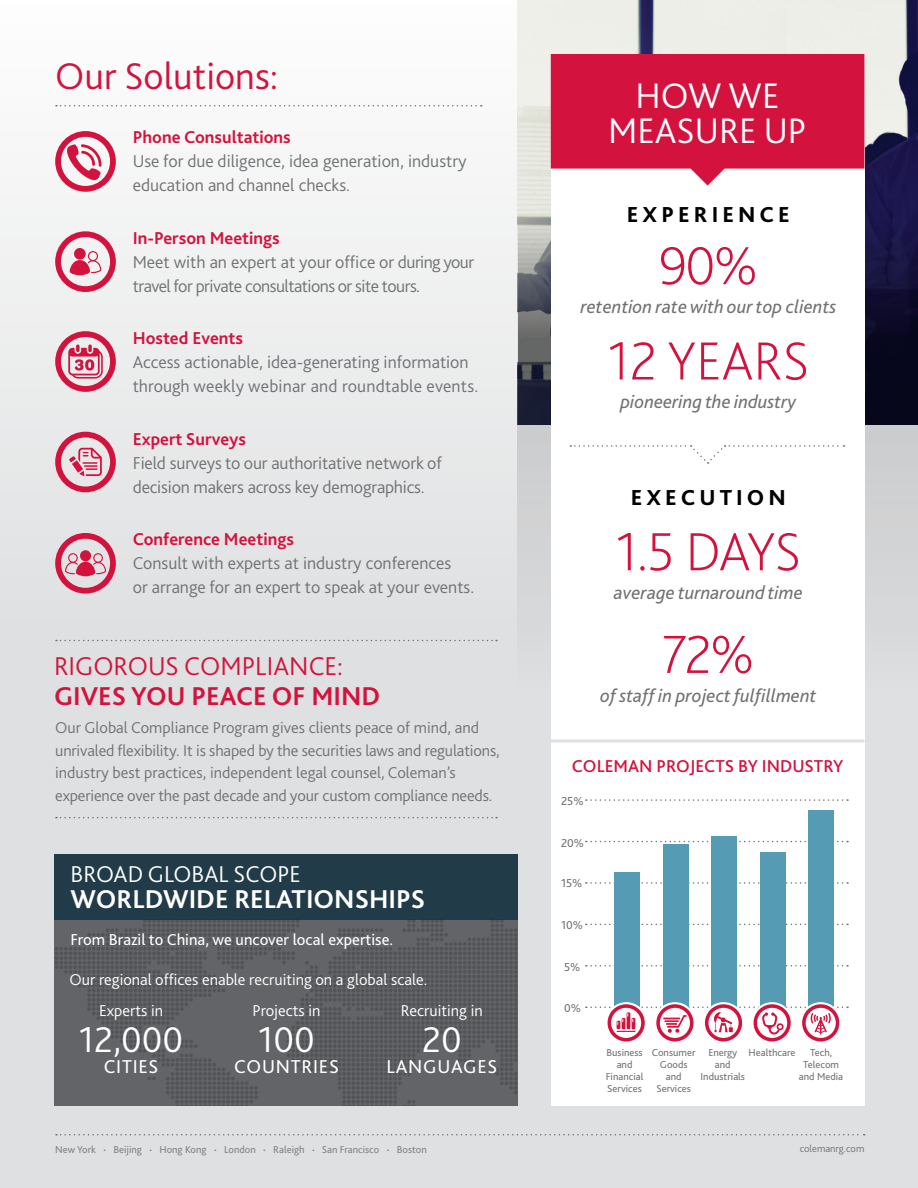
<style>
.page{position:relative;width:918px;height:1188px;background:#fff}
.page>*{position:absolute;margin:0;border:0;box-sizing:border-box;transform-origin:0 0}
.t1{font:200 56.1px "Bliss 2";letter-spacing:-.01em;color:#d3133e}
.t2{font:300 39px "Bliss 2";color:#d3133e}
.t3{font:300 37.5px "Bliss 2";color:#fff}
.t4{font:300 37.05px/34.7px "Bliss 2";color:#fff;text-align:center}
.t5{font:700 27px "Bliss 2";color:#fff}
.t6{font:300 27px "Bliss 2";color:#d3133e}
.t7{font:700 27px "Bliss 2";color:#d3133e}
.t8{font:300 24px "Bliss 2";color:#fff}
.t9{font:800 22.65px "Bliss 2";letter-spacing:.18em;color:#000}
.t10{font:19.5px "Bliss 2";letter-spacing:.04em;color:#fff}
.t11{font:italic 19.35px "Bliss 2";color:#717275}
.t12{font:300 18px/24px "Bliss 2";color:#717275}
.t13{font:300 18px/24px "Bliss 2";letter-spacing:-.03em;color:#717275}
.t14{font:700 18px "Bliss 2";color:#d3133e}
.t15{font:500 18px "Bliss 2";color:#d3133e}
.t16{font:300 16.5px/22.5px "Bliss 2";letter-spacing:-.01em;color:#717275}
.t17{font:300 16.5px "Bliss 2";color:#fff}
.t18{font:16.5px "Bliss 2";color:#fff}
.t19{font:12px "Bliss 2";color:#717275}
.t20{font:10.5px/12px "Bliss 2";color:#717275;text-align:center}
.t21{font:10.5px "Bliss 2";color:#808285}
.t22{font:300 10.5px "Bliss 2";color:#717275}
.s1{font-size:15px}
</style>
<div class="page">
<div style="left:0;top:0;width:918px;height:1188px;background:linear-gradient(to bottom,#f7f7f7,#d8d9da)"></div>
<div style="left:518px;top:424px;width:400px;height:265px;background:#d3d4d6"></div>
<div style="left:54px;top:854px;width:464px;height:251px;background:linear-gradient(to right,#5f6164,#5c5e61)"></div>
<div style="left:54px;top:854px;width:464px;height:65px;background:#213c48"></div>
<img style="left:518px;top:0;width:400px;height:213px">
<svg style="left:56px;top:640px;width:441px;height:1px"></svg>
<svg style="left:56px;top:817px;width:441px;height:1px"></svg>
<svg style="left:56px;top:1134px;width:809px;height:2px"></svg>
<svg style="left:56px;top:105px;width:426px;height:1px"></svg>
<svg style="left:55px;top:231px;width:61px;height:61px"></svg>
<svg style="left:55px;top:533px;width:61px;height:61px"></svg>
<svg style="left:55px;top:432px;width:61px;height:60px"></svg>
<svg style="left:55px;top:331px;width:61px;height:61px"></svg>
<svg style="left:518px;top:213px;width:400px;height:211px"></svg>
<div style="left:551px;top:54px;width:313px;height:1051px;background:#fff"></div>
<svg style="left:586px;top:882px;width:262px;height:2px"></svg>
<svg style="left:586px;top:965px;width:262px;height:2px"></svg>
<svg style="left:586px;top:841px;width:262px;height:1px"></svg>
<svg style="left:586px;top:924px;width:262px;height:1px"></svg>
<svg style="left:586px;top:799px;width:262px;height:2px"></svg>
<div style="left:614px;top:873px;width:26px;height:139px;background:#569bb4"></div>
<svg style="left:606px;top:1002px;width:41px;height:42px"></svg>
<div style="left:663px;top:844px;width:26px;height:168px;background:#569bb4"></div>
<svg style="left:654px;top:1002px;width:42px;height:42px"></svg>
<div style="left:711px;top:836px;width:25px;height:176px;background:#569bb4"></div>
<svg style="left:703px;top:1002px;width:41px;height:42px"></svg>
<div style="left:760px;top:852px;width:25px;height:160px;background:#569bb4"></div>
<svg style="left:751px;top:1002px;width:42px;height:42px"></svg>
<div style="left:808px;top:810px;width:26px;height:202px;background:#569bb4"></div>
<svg style="left:800px;top:1002px;width:41px;height:42px"></svg>
<svg style="left:586px;top:1004px;width:262px;height:37px"></svg>
<hr style="left:551px;top:740px;width:313px;height:2px;background:#dfe0e1">
<svg style="left:55px;top:131px;width:61px;height:61px"></svg>
<svg style="left:551px;top:54px;width:313px;height:132px"></svg>
<svg style="left:570px;top:445px;width:274px;height:19px"></svg>
<h2 class="t2" style="left:55px;top:52px;width:225px">Our Solutions:</h2>
<p class="t14" style="left:133px;top:126px;width:160px">Phone Consultations</p>
<p class="t12" style="left:133px;top:149px;width:335px">Use for due diligence, idea generation, industry education and channel checks.</p>
<p class="t14" style="left:133px;top:227px;width:149px">In-Person Meetings</p>
<p class="t13" style="left:133px;top:249px;width:343px">Meet with an expert at your office or during your travel for private consultations or site tours.</p>
<p class="t14" style="left:133px;top:327px;width:112px">Hosted Events</p>
<p class="t12" style="left:133px;top:350px;width:347px">Access actionable, idea-generating information through weekly webinar and roundtable events.</p>
<p class="t14" style="left:133px;top:428px;width:115px">Expert Surveys</p>
<p class="t12" style="left:133px;top:450px;width:311px">Field surveys to our authoritative network of decision makers across key demographics.</p>
<p class="t14" style="left:133px;top:528px;width:163px">Conference Meetings</p>
<p class="t12" style="left:133px;top:551px;width:343px">Consult with experts at industry conferences<br>or arrange for an expert to speak at your events.</p>
<h3 class="t6" style="left:54px;top:649px;width:291px">RIGOROUS COMPLIANCE:</h3>
<h3 class="t7" style="left:54px;top:679px;width:328px">GIVES YOU PEACE OF MIND</h3>
<p class="t16" style="left:55px;top:716px;width:446px">Our Global Compliance Program gives clients peace of mind, and unrivaled flexibility. It is shaped by the securities laws and regulations, industry best practices, independent legal counsel, Coleman’s experience over the past decade and your custom compliance needs.</p>
<h3 class="t8" style="left:71px;top:859px;width:232px">BROAD GLOBAL SCOPE</h3>
<h3 class="t5" style="left:71px;top:882px;width:356px">WORLDWIDE RELATIONSHIPS</h3>
<p class="t18" style="left:71px;top:929px;width:324px">From Brazil to China, we uncover local expertise.</p>
<p class="t17" style="left:69px;top:970px;width:359px">Our regional offices enable recruiting on a global scale.</p>
<p class="t17" style="left:99px;top:1000px;width:66px">Experts in</p>
<h3 class="t3" style="left:79px;top:1016px;width:106px">12,000</h3>
<p class="t10" style="left:104px;top:1054px;width:56px">CITIES</p>
<p class="t17" style="left:252px;top:1000px;width:70px">Projects in</p>
<h3 class="t3" style="left:258px;top:1016px;width:58px">100</h3>
<p class="t10" style="left:234px;top:1054px;width:106px">COUNTRIES</p>
<p class="t17" style="left:401px;top:1000px;width:83px">Recruiting in</p>
<h3 class="t3" style="left:422px;top:1016px;width:41px">20</h3>
<p class="t10" style="left:386px;top:1054px;width:112px">LANGUAGES</p>
<h3 class="t4" style="left:608px;top:78px;width:200px">HOW WE<br>MEASURE UP</h3>
<p class="t9" style="left:627px;top:201px;width:165px">EXPERIENCE</p>
<h1 class="t1" style="left:658px;top:231px;width:101px">90%</h1>
<p class="t11" style="left:580px;top:295px;width:258px">retention rate with our top clients</p>
<h1 class="t1" style="left:608px;top:326px;width:203px">12 YEARS</h1>
<p class="t11" style="left:620px;top:390px;width:177px">pioneering the industry</p>
<p class="t9" style="left:631px;top:483px;width:157px">EXECUTION</p>
<h1 class="t1" style="left:616px;top:517px;width:187px">1.5 DAYS</h1>
<p class="t11" style="left:614px;top:581px;width:190px">average turnaround time</p>
<h1 class="t1" style="left:662px;top:619px;width:94px">72%</h1>
<p class="t11" style="left:600px;top:683px;width:218px">of staff in project fulfillment</p>
<p class="t15" style="left:572px;top:755px;width:273px">COLEMAN PROJECTS BY INDUSTRY</p>
<p class="t19" style="left:561px;top:793px;width:24px">25%</p>
<p class="t19" style="left:561px;top:836px;width:25px">20%</p>
<p class="t19" style="left:561px;top:876px;width:23px">15%</p>
<p class="t19" style="left:561px;top:918px;width:23px">10%</p>
<p class="t19" style="left:564px;top:959px;width:18px">5%</p>
<p class="t19" style="left:564px;top:1000px;width:18px">0%</p>
<p class="t20" style="left:652px;top:1047px;width:45px">Consumer<br>Goods and<br>Services</p>
<p class="t20" style="left:748px;top:1047px;width:48px">Healthcare</p>
<p class="t20" style="left:799px;top:1047px;width:46px">Tech,<br>Telecom and Media</p>
<p class="t20" style="left:606px;top:1047px;width:39px">Business and<br>Financial<br>Services</p>
<p class="t20" style="left:701px;top:1047px;width:46px">Energy and<br>Industrials</p>
<p class="t21" style="left:55px;top:1143px;width:373px">New York <span class="s1">.</span> Beijing <span class="s1">.</span> Hong Kong <span class="s1">.</span> London <span class="s1">.</span> Raleigh <span class="s1">.</span> San Francisco <span class="s1">.</span> Boston</p>
<p class="t22" style="left:800px;top:1142px;width:66px">colemanrg.com</p>
</div>
